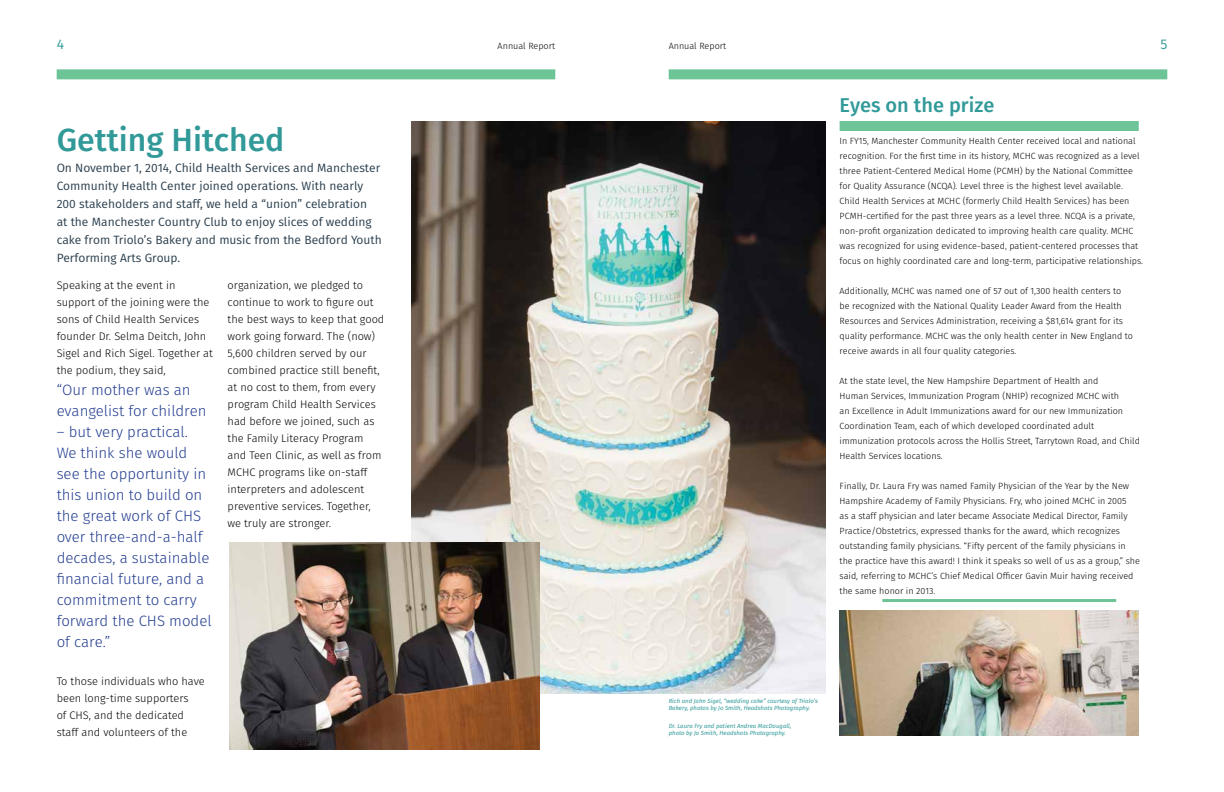
<style>
.page{position:relative;width:1224px;height:792px;background:#fff}
.page>*{position:absolute;margin:0;border:0;box-sizing:border-box;transform-origin:0 0}
.t1{font:500 32px "Fira Sans";color:#329999}
.t2{font:500 20px "Fira Sans";color:#329999}
.t3{font:300 15px/21px "Fira Sans";color:#243e90}
.t4{font:14px "Fira Sans";color:#329999}
.t5{font:12px/18px "Fira Sans";color:#293e4d}
.t6{font:300 11px/17px "Fira Sans";color:#000}
.t7{font:300 9px/15px "Fira Sans";color:#000}
.t8{font:italic 6px/7.2px "Fira Sans";color:#329999}
</style>
<div class="page">
<img style="left:412px;top:121px;width:413px;height:573px">
<img style="left:840px;top:611px;width:299px;height:124px">
<img style="left:230px;top:543px;width:309px;height:206px">
<div style="left:840px;top:121px;width:299px;height:10px;background:#6dc497"></div>
<hr style="left:882px;top:599px;width:234px;height:3px;background:#6dc497">
<div style="left:57px;top:69px;width:498px;height:10px;background:#6dc497"></div>
<div style="left:669px;top:69px;width:498px;height:10px;background:#6dc497"></div>
<h3 class="t4" style="left:57px;top:34px;width:9px">4</h3>
<p class="t7" style="left:498px;top:39px;width:59px">Annual Report</p>
<p class="t7" style="left:669px;top:39px;width:59px">Annual Report</p>
<h3 class="t4" style="left:1160px;top:34px;width:8px">5</h3>
<h1 class="t1" style="left:57px;top:114px;width:229px">Getting Hitched</h1>
<p class="t5" style="left:57px;top:158px;width:327px">On November 1, 2014, Child Health Services and Manchester Community Health Center joined operations. With nearly 200 stakeholders and staff, we held a “union” celebration<br>at the Manchester Country Club to enjoy slices of wedding cake from Triolo’s Bakery and music from the Bedford Youth Performing Arts Group.</p>
<p class="t6" style="left:57px;top:277px;width:158px">Speaking at the event in support of the joining were the sons of Child Health Services founder Dr. Selma Deitch, John<br>Sigel and Rich Sigel. Together at the podium, they said,</p>
<h3 class="t3" style="left:57px;top:379px;width:151px">“Our mother was an evangelist for children</h3>
<h3 class="t3" style="left:57px;top:421px;width:157px">– but very practical.<br>We think she would see the opportunity in this union to build on the great work of CHS over three-and-a-half decades, a sustainable financial future, and a commitment to carry forward the CHS model of care.”</h3>
<p class="t6" style="left:57px;top:673px;width:150px">To those individuals who have been long-time supporters<br>of CHS, and the dedicated staff and volunteers of the</p>
<p class="t6" style="left:228px;top:277px;width:158px">organization, we pledged to continue to work to figure out the best ways to keep that good work going forward. The (now)<br>5,600 children served by our combined practice still benefit, at no cost to them, from every program Child Health Services had before we joined, such as the Family Literacy Program and Teen Clinic, as well as from<br>MCHC programs like on-staff interpreters and adolescent preventive services. Together, we truly are stronger.</p>
<h2 class="t2" style="left:840px;top:89px;width:156px">Eyes on the prize</h2>
<p class="t7" style="left:840px;top:134px;width:305px">In FY15, Manchester Community Health Center received local and national recognition. For the first time in its history, MCHC was recognized as a level three Patient-Centered Medical Home (PCMH) by the National Committee for Quality Assurance (NCQA). Level three is the highest level available.<br>Child Health Services at MCHC (formerly Child Health Services) has been PCMH-certified for the past three years as a level three. NCQA is a private, non-profit organization dedicated to improving health care quality. MCHC was recognized for using evidence-based, patient-centered processes that focus on highly coordinated care and long-term, participative relationships.</p>
<p class="t7" style="left:840px;top:284px;width:295px">Additionally, MCHC was named one of 57 out of 1,300 health centers to be recognized with the National Quality Leader Award from the Health Resources and Services Administration, receiving a $81,614 grant for its quality performance. MCHC was the only health center in New England to receive awards in all four quality categories.</p>
<p class="t7" style="left:840px;top:374px;width:302px">At the state level, the New Hampshire Department of Health and<br>Human Services, Immunization Program (NHIP) recognized MCHC with<br>an Excellence in Adult Immunizations award for our new Immunization Coordination Team, each of which developed coordinated adult immunization protocols across the Hollis Street, Tarrytown Road, and Child Health Services locations.</p>
<p class="t7" style="left:840px;top:479px;width:302px">Finally, Dr. Laura Fry was named Family Physician of the Year by the New Hampshire Academy of Family Physicians. Fry, who joined MCHC in 2005<br>as a staff physician and later became Associate Medical Director, Family Practice/Obstetrics, expressed thanks for the award, which recognizes outstanding family physicians. “Fifty percent of the family physicians in the practice have this award! I think it speaks so well of us as a group,” she said, referring to MCHC’s Chief Medical Officer Gavin Muir having received the same honor in 2013.</p>
<p class="t8" style="left:669px;top:697px;width:151px">Rich and John Sigel, “wedding cake” courtesy of Triolo’s<br>Bakery, photos by Jo Smith, Headshots Photography.</p>
<p class="t8" style="left:669px;top:722px;width:124px">Dr. Laura Fry and patient Andrea MacDougall, photo by Jo Smith, Headshots Photography.</p>
</div>
